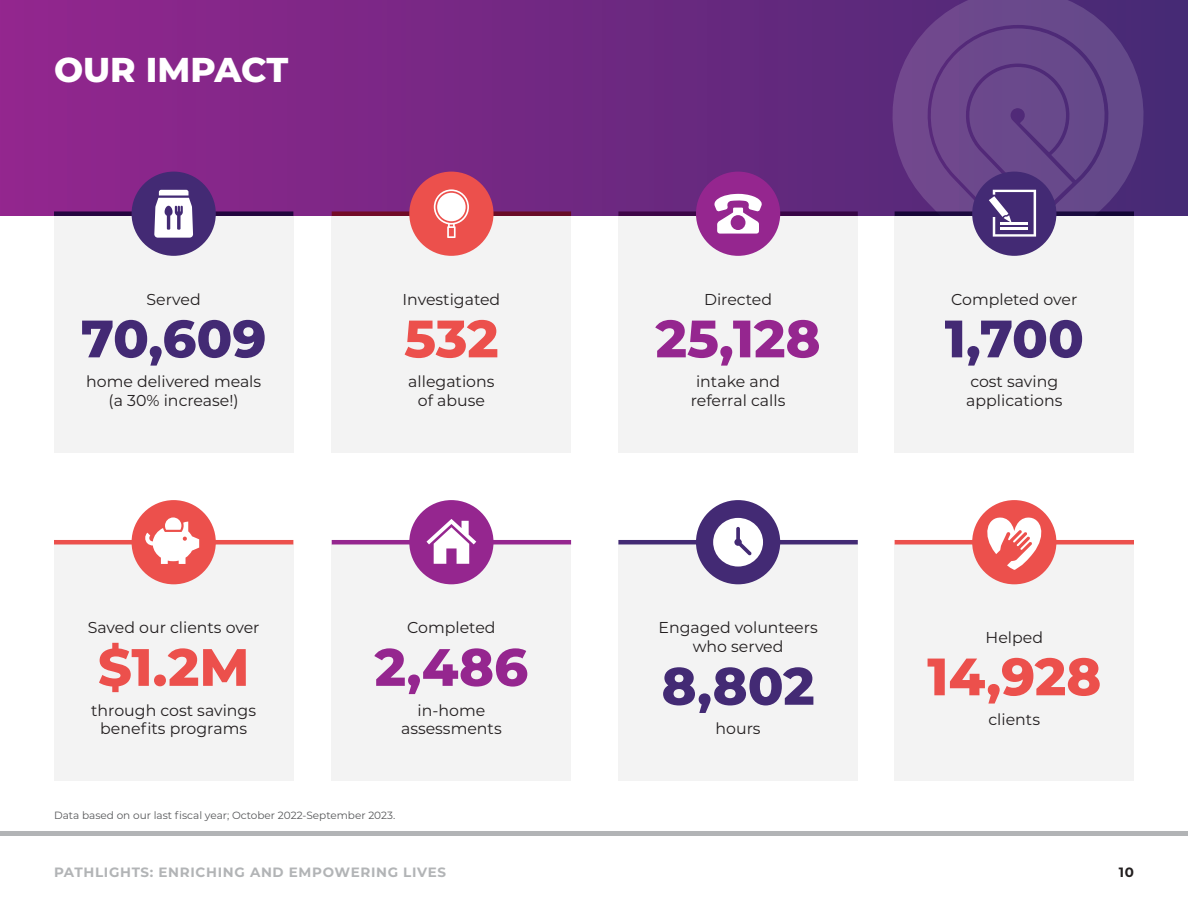
<style>
.page{position:relative;width:1188px;height:918px;background:#fff}
.page>*{position:absolute;margin:0;border:0;box-sizing:border-box;transform-origin:0 0}
.Body{font:800 52.5px "Montserrat";color:#432a74}
.Body-2{font:800 52.5px "Montserrat";letter-spacing:-.005em;color:#ec504c}
.Body-3{font:800 52.5px "Montserrat";color:#95268f}
.Head{font:800 34.5px "Montserrat";color:#fff}
.Body-4{font:15.75px/18.9px "Montserrat";color:#231f20;text-align:center}
.t1{font:700 13.5px "Montserrat";letter-spacing:.05em;color:#b2b4b6}
.t2{font:700 13.5px "Montserrat";color:#231f20}
.Body-5{font:10.5px "Montserrat";color:#57585a}
</style>
<div class="page">
<svg style="left:0;top:0;width:1188px;height:216px;background:#742783"></svg>
<svg style="left:891px;top:0;width:254px;height:293px;background:#68468a"></svg>
<hr style="left:0;top:832px;width:1188px;height:4px;background:#b2b4b6">
<div style="left:54px;top:216px;width:239px;height:237px;background:#f3f3f3"></div>
<div style="left:54px;top:211px;width:239px;height:5px;background:#24063f"></div>
<div style="left:132px;top:172px;width:84px;height:84px;background:#432a74;border-radius:50%"></div>
<div style="left:332px;top:216px;width:239px;height:237px;background:#f3f3f3"></div>
<div style="left:332px;top:211px;width:239px;height:5px;background:#6d0c27"></div>
<div style="left:409px;top:172px;width:85px;height:84px;background:#ec504c;border-radius:50%"></div>
<div style="left:895px;top:216px;width:239px;height:237px;background:#f3f3f3"></div>
<div style="left:895px;top:211px;width:239px;height:5px;background:#170637"></div>
<div style="left:972px;top:172px;width:84px;height:84px;background:#432a74;border-radius:50%"></div>
<div style="left:618px;top:216px;width:240px;height:237px;background:#f3f3f3"></div>
<div style="left:618px;top:211px;width:240px;height:5px;background:#3c0647"></div>
<div style="left:696px;top:172px;width:84px;height:84px;background:#95268f;border-radius:50%"></div>
<div style="left:54px;top:545px;width:239px;height:236px;background:#f3f3f3"></div>
<hr style="left:54px;top:540px;width:239px;height:4px;background:#ec504c">
<div style="left:132px;top:500px;width:84px;height:84px;background:#ec504c;border-radius:50%"></div>
<div style="left:332px;top:545px;width:239px;height:236px;background:#f3f3f3"></div>
<hr style="left:332px;top:540px;width:239px;height:4px;background:#95268f">
<div style="left:409px;top:500px;width:85px;height:84px;background:#95268f;border-radius:50%"></div>
<div style="left:895px;top:545px;width:239px;height:236px;background:#f3f3f3"></div>
<hr style="left:895px;top:540px;width:239px;height:4px;background:#ec504c">
<div style="left:972px;top:500px;width:84px;height:84px;background:#ec504c;border-radius:50%"></div>
<div style="left:618px;top:545px;width:240px;height:236px;background:#f3f3f3"></div>
<hr style="left:618px;top:540px;width:240px;height:4px;background:#432a74">
<div style="left:696px;top:500px;width:84px;height:84px;background:#432a74;border-radius:50%"></div>
<svg style="left:426px;top:519px;width:50px;height:45px"></svg>
<svg style="left:713px;top:518px;width:50px;height:49px"></svg>
<svg style="left:145px;top:517px;width:54px;height:47px"></svg>
<svg style="left:964px;top:67px;width:109px;height:170px"></svg>
<hr style="left:1001px;top:222px;width:27px;height:3px;background:#fff">
<hr style="left:1001px;top:227px;width:27px;height:2px;background:#fff">
<svg style="left:714px;top:194px;width:48px;height:40px"></svg>
<svg style="left:154px;top:190px;width:39px;height:48px"></svg>
<svg style="left:434px;top:189px;width:35px;height:49px"></svg>
<svg style="left:981px;top:517px;width:66px;height:53px"></svg>
<p class="Head" style="left:54px;top:44px;width:236px">OUR IMPACT</p>
<p class="Body-4" style="left:147px;top:289px;width:56px">Served</p>
<p class="Body" style="left:81px;top:300px;width:187px">70,609</p>
<p class="Body-4" style="left:86px;top:371px;width:177px">home delivered meals (a 30% increase!)</p>
<p class="Body-4" style="left:88px;top:618px;width:173px">Saved our clients over</p>
<p class="Body-2" style="left:98px;top:629px;width:153px">$1.2M</p>
<p class="Body-4" style="left:91px;top:700px;width:166px">through cost savings benefits programs</p>
<p class="Body-4" style="left:403px;top:289px;width:99px">Investigated</p>
<p class="Body-2" style="left:404px;top:300px;width:96px">532</p>
<p class="Body-4" style="left:408px;top:371px;width:88px">allegations of abuse</p>
<p class="Body-4" style="left:407px;top:618px;width:90px">Completed</p>
<p class="Body-3" style="left:375px;top:629px;width:155px">2,486</p>
<p class="Body-4" style="left:401px;top:700px;width:102px">in-home assessments</p>
<p class="Body-5" style="left:54px;top:808px;width:343px">Data based on our last fiscal year; October 2022-September 2023.</p>
<p class="Body-4" style="left:704px;top:289px;width:70px">Directed</p>
<p class="Body-3" style="left:656px;top:300px;width:167px">25,128</p>
<p class="Body-4" style="left:691px;top:371px;width:96px">intake and referral calls</p>
<p class="Body-4" style="left:658px;top:618px;width:161px">Engaged volunteers who served</p>
<p class="Body" style="left:662px;top:648px;width:155px">8,802</p>
<p class="Body-4" style="left:716px;top:719px;width:47px">hours</p>
<p class="Body-4" style="left:951px;top:289px;width:128px">Completed over</p>
<p class="Body" style="left:945px;top:300px;width:141px">1,700</p>
<p class="Body-4" style="left:966px;top:371px;width:98px;text-align:left">cost saving applications</p>
<p class="Body-4" style="left:986px;top:627px;width:59px">Helped</p>
<p class="Body-2" style="left:927px;top:638px;width:176px">14,928</p>
<p class="Body-4" style="left:989px;top:709px;width:53px">clients</p>
<p class="t1" style="left:54px;top:863px;width:394px">PATHLIGHTS: ENRICHING AND EMPOWERING LIVES</p>
<p class="t2" style="left:1119px;top:863px;width:17px">10</p>
</div>
